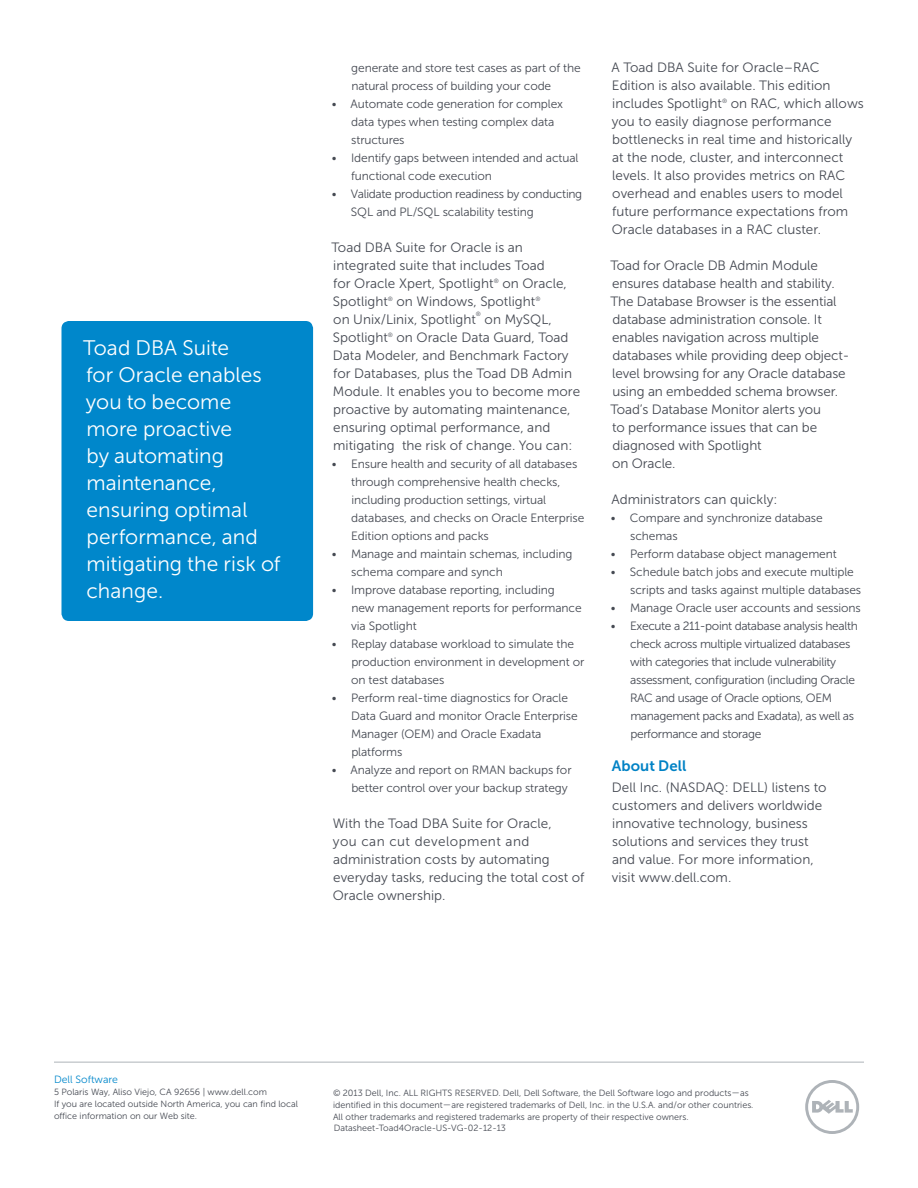
<style>
.page{position:relative;width:918px;height:1188px;background:#fff}
.page>*{position:absolute;margin:0;border:0;box-sizing:border-box;transform-origin:0 0}
.Pull_quote_in_box__I{font:21px/27px "Museo Sans For Dell 300";letter-spacing:.005em;color:#fff}
.Paragraph_Head{font:15px "Museo Sans For Dell 700";letter-spacing:.01em;color:#0082c5}
.Body_copy_Dell_Dark{font:13.5px/18px "Museo Sans For Dell 300";color:#454952}
.Body_copy{font:13.5px/18px "Museo Sans For Dell 300";color:#454952}
.t1{font:12px/18px "Museo Sans For Dell 300";letter-spacing:-.01em;color:#454952}
.t2{font:12px/18px "Museo Sans For Dell 300";letter-spacing:-.03em;color:#454952}
.t3{font:10.5px "Museo Sans For Dell 300";color:#0087cb}
.t4{font:9px/12px "Museo Sans For Dell 300";color:#454952}
.Body_copy_Dell_Dark-2{font:6.15px "Museo Sans For Dell 300";color:#454952}
</style>
<div class="page">
<hr style="left:54px;top:1062px;width:810px;height:1px;background:#aeb3b8">
<svg style="left:805px;top:1080px;width:54px;height:54px"></svg>
<div style="left:61px;top:321px;width:252px;height:300px;background:#0087cb;border-radius:7px"></div>
<p class="Pull_quote_in_box__I" style="left:83px;top:334px;width:199px">Toad DBA Suite<br>for Oracle enables you to become more proactive<br>by automating maintenance, ensuring optimal performance, and mitigating the risk of change.</p>
<p class="t1" style="left:351px;top:59px;width:231px">generate and store test cases as part of the natural process of building your code</p>
<p class="t1" style="left:351px;top:95px;width:213px;text-indent:-19px">• Automate code generation for complex data types when testing complex data structures</p>
<p class="t1" style="left:351px;top:149px;width:229px;text-indent:-19px">• Identify gaps between intended and actual functional code execution</p>
<p class="t1" style="left:351px;top:185px;width:233px;text-indent:-19px">• Validate production readiness by conducting<br>SQL and PL/SQL scalability testing</p>
<p class="Body_copy_Dell_Dark" style="left:331px;top:238px;width:237px">Toad DBA Suite for Oracle is an integrated suite that includes Toad<br>for Oracle Xpert, Spotlight<sup>®</sup> on Oracle, Spotlight<sup>®</sup> on Windows, Spotlight<sup>®<br></sup>on Unix/Linix, Spotlight</p>
<p class="Body_copy_Dell_Dark-2" style="left:476px;top:311px;width:7px">®</p>
<p class="Body_copy_Dell_Dark" style="left:333px;top:310px;width:249px;text-indent:152px">on MySQL, Spotlight<sup>®</sup> on Oracle Data Guard, Toad Data Modeler, and Benchmark Factory for Databases, plus the Toad DB Admin Module. It enables you to become more proactive by automating maintenance, ensuring optimal performance, and mitigating the risk of change. You can:</p>
<p class="t1" style="left:351px;top:455px;width:235px;text-indent:-19px">• Ensure health and security of all databases through comprehensive health checks, including production settings, virtual databases, and checks on Oracle Enterprise Edition options and packs</p>
<p class="t1" style="left:351px;top:545px;width:223px;text-indent:-19px">• Manage and maintain schemas, including schema compare and synch</p>
<p class="t1" style="left:351px;top:581px;width:232px;text-indent:-19px">• Improve database reporting, including<br>new management reports for performance via Spotlight</p>
<p class="t1" style="left:351px;top:635px;width:235px;text-indent:-19px">• Replay database workload to simulate the production environment in development or on test databases</p>
<p class="t1" style="left:351px;top:689px;width:228px;text-indent:-19px">• Perform real-time diagnostics for Oracle<br>Data Guard and monitor Oracle Enterprise<br>Manager (OEM) and Oracle Exadata platforms</p>
<p class="t1" style="left:351px;top:761px;width:222px;text-indent:-20px">• Analyze and report on RMAN backups for better control over your backup strategy</p>
<p class="Body_copy_Dell_Dark" style="left:333px;top:814px;width:253px">With the Toad DBA Suite for Oracle,<br>you can cut development and administration costs by automating everyday tasks, reducing the total cost of<br>Oracle ownership.</p>
<p class="Body_copy_Dell_Dark" style="left:612px;top:58px;width:254px">A Toad DBA Suite for Oracle–RAC Edition is also available. This edition includes Spotlight<sup>®</sup> on RAC, which allows you to easily diagnose performance bottlenecks in real time and historically at the node, cluster, and interconnect levels. It also provides metrics on RAC overhead and enables users to model future performance expectations from Oracle databases in a RAC cluster.</p>
<p class="Body_copy_Dell_Dark" style="left:610px;top:256px;width:241px">Toad for Oracle DB Admin Module ensures database health and stability.<br>The Database Browser is the essential database administration console. It enables navigation across multiple databases while providing deep object&shy;level browsing for any Oracle database using an embedded schema browser.<br>Toad’s Database Monitor alerts you<br>to performance issues that can be diagnosed with Spotlight<br>on Oracle.</p>
<p class="Body_copy_Dell_Dark" style="left:612px;top:490px;width:167px">Administrators can quickly:</p>
<p class="t1" style="left:630px;top:509px;width:194px;text-indent:-19px">• Compare and synchronize database schemas</p>
<p class="t1" style="left:611px;top:545px;width:227px">• Perform database object management</p>
<p class="t1" style="left:630px;top:563px;width:232px;text-indent:-19px">• Schedule batch jobs and execute multiple scripts and tasks against multiple databases</p>
<p class="t1" style="left:611px;top:599px;width:252px">• Manage Oracle user accounts and sessions</p>
<p class="t2" style="left:630px;top:617px;width:229px;text-indent:-19px">• Execute a 211-point database analysis health check across multiple virtualized databases with categories that include vulnerability assessment, configuration (including Oracle RAC and usage of Oracle options, OEM management packs and Exadata), as well as performance and storage</p>
<p class="Paragraph_Head" style="left:612px;top:757px;width:76px">About Dell</p>
<p class="Body_copy" style="left:612px;top:778px;width:216px">Dell Inc. (NASDAQ: DELL) listens to customers and delivers worldwide innovative technology, business solutions and services they trust and value. For more information, visit www.dell.com.</p>
<p class="t3" style="left:54px;top:1074px;width:65px">Dell Software</p>
<p class="t4" style="left:54px;top:1086px;width:246px">5 Polaris Way, Aliso Viejo, CA 92656 | www.dell.com<br>If you are located outside North America, you can find local office information on our Web site.</p>
<p class="t4" style="left:333px;top:1087px;width:422px">© 2013 Dell, Inc. ALL RIGHTS RESERVED. Dell, Dell Software, the Dell Software logo and products—as identified in this document—are registered trademarks of Dell, Inc. in the U.S.A. and/or other countries.<br>All other trademarks and registered trademarks are property of their respective owners.</p>
<p class="t4" style="left:334px;top:1122px;width:174px">Datasheet-Toad4Oracle-US-VG-02-12-13</p>
</div>
